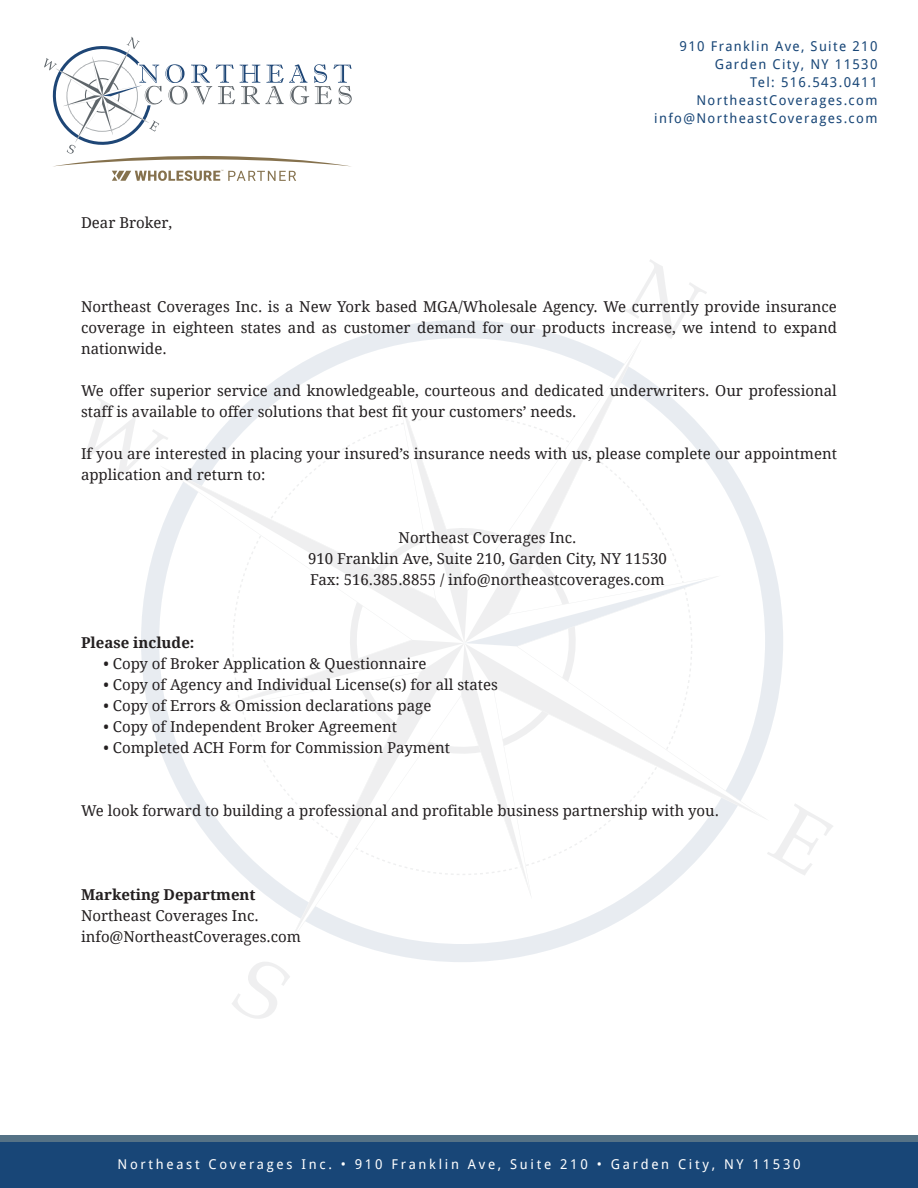
<style>
.page{position:relative;width:918px;height:1188px;background:#fff}
.page>*{position:absolute;margin:0;border:0;box-sizing:border-box;transform-origin:0 0}
.t1{font:15px/21px "Droid Serif";color:#231f20}
.t2{font:700 15px "Droid Serif";color:#231f20}
.t3{font:13.5px/18px "Droid Sans";letter-spacing:.1em;color:#184677;text-align:right}
.t4{font:13.5px "Droid Sans";letter-spacing:.2em;color:#fff}
</style>
<div class="page">
<div style="left:0;top:1135px;width:918px;height:45px;background:#557286"></div>
<svg style="left:44px;top:37px;width:308px;height:144px"></svg>
<div style="left:141px;top:320px;width:642px;height:642px;border:18px solid #1c4575;border-radius:50%"></div>
<svg style="left:622px;top:259px;width:85px;height:79px"></svg>
<svg style="left:232px;top:962px;width:58px;height:57px"></svg>
<svg style="left:85px;top:397px;width:75px;height:81px"></svg>
<svg style="left:769px;top:804px;width:64px;height:71px"></svg>
<svg style="left:160px;top:338px;width:609px;height:610px"></svg>
<svg style="left:464px;top:343px;width:175px;height:49px"></svg>
<svg style="left:290px;top:894px;width:174px;height:49px"></svg>
<svg style="left:715px;top:643px;width:49px;height:175px"></svg>
<svg style="left:165px;top:468px;width:49px;height:175px"></svg>
<svg style="left:214px;top:392px;width:501px;height:502px"></svg>
<div style="left:0;top:1143px;width:918px;height:45px;background:#184677"></div>
<p class="t1" style="left:81px;top:212px;width:93px">Dear Broker,</p>
<p class="t3" style="left:654px;top:37px;width:225px">910 Franklin Ave, Suite 210<br>Garden City, NY 11530<br>Tel: 516.543.0411<br>NortheastCoverages.com info@NortheastCoverages.com</p>
<p class="t1" style="left:81px;top:296px;width:758px;text-align:justify">Northeast Coverages Inc. is a New York based MGA/Wholesale Agency. We currently provide insurance coverage in eighteen states and as customer demand for our products increase, we intend to expand nationwide.</p>
<p class="t1" style="left:81px;top:380px;width:757px">We offer superior service and knowledgeable, courteous and dedicated underwriters. Our professional staff is available to offer solutions that best fit your customers’ needs.</p>
<p class="t1" style="left:81px;top:443px;width:758px">If you are interested in placing your insured’s insurance needs with us, please complete our appointment application and return to:</p>
<p class="t1" style="left:399px;top:527px;width:179px">Northeast Coverages Inc.</p>
<p class="t1" style="left:308px;top:548px;width:360px">910 Franklin Ave, Suite 210, Garden City, NY 11530</p>
<p class="t1" style="left:310px;top:569px;width:356px">Fax: 516.385.8855 / info@northeastcoverages.com</p>
<p class="t2" style="left:81px;top:634px;width:115px">Please include:</p>
<p class="t1" style="left:104px;top:653px;width:325px">• Copy of Broker Application &amp; Questionnaire</p>
<p class="t1" style="left:104px;top:674px;width:396px">• Copy of Agency and Individual License(s) for all states</p>
<p class="t1" style="left:104px;top:695px;width:329px">• Copy of Errors &amp; Omission declarations page</p>
<p class="t1" style="left:104px;top:716px;width:295px">• Copy of Independent Broker Agreement</p>
<p class="t1" style="left:104px;top:737px;width:348px">• Completed ACH Form for Commission Payment</p>
<p class="t1" style="left:81px;top:800px;width:640px">We look forward to building a professional and profitable business partnership with you.</p>
<p class="t2" style="left:81px;top:886px;width:176px">Marketing Department</p>
<p class="t1" style="left:81px;top:905px;width:179px">Northeast Coverages Inc.</p>
<p class="t1" style="left:81px;top:926px;width:222px">info@NortheastCoverages.com</p>
<p class="t4" style="left:117px;top:1156px;width:685px">Northeast Coverages Inc. • 910 Franklin Ave, Suite 210 • Garden City, NY 11530</p>
</div>
